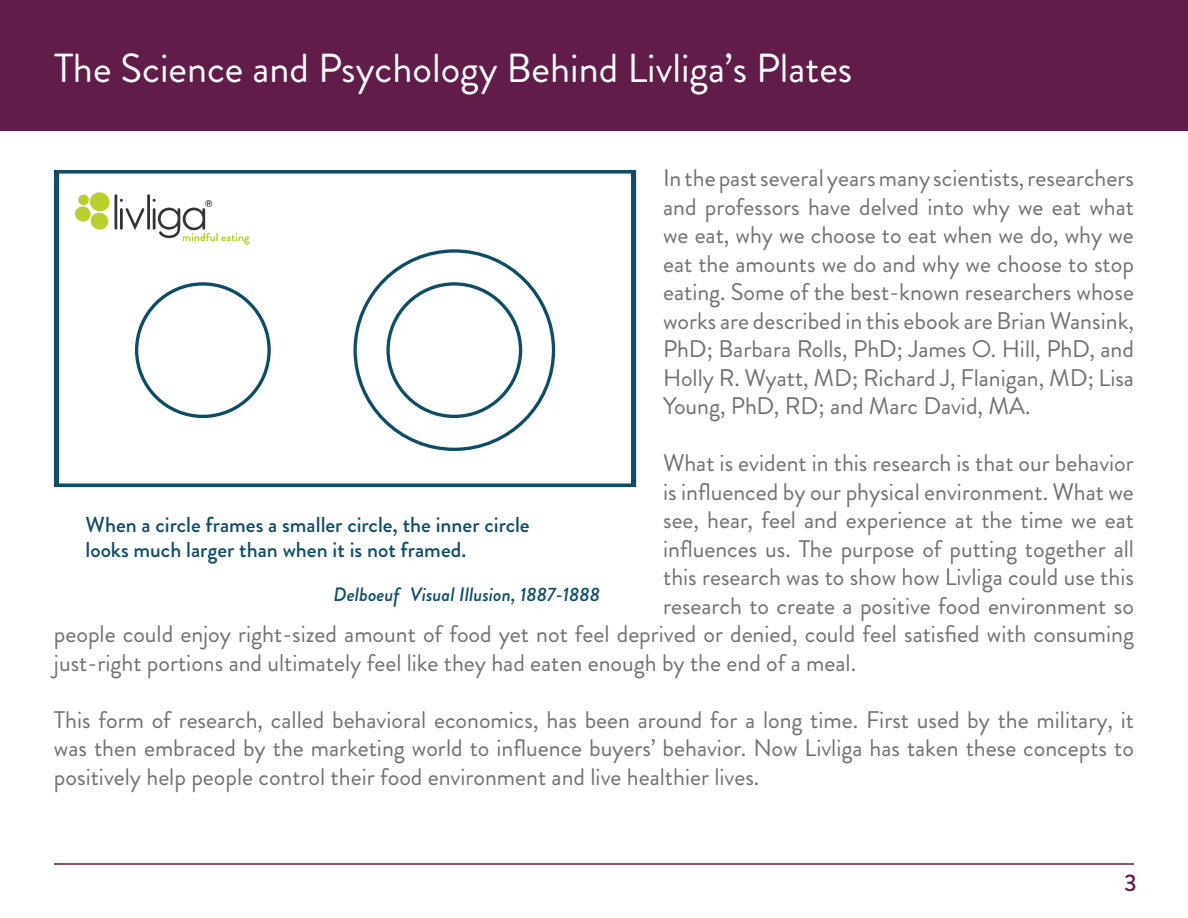
<style>
.page{position:relative;width:1188px;height:918px;background:#fff}
.page>*{position:absolute;margin:0;border:0;box-sizing:border-box;transform-origin:0 0}
.t1{font:40.5px "Brandon Grotesque";color:#fff}
.t2{font:24px/28.5px "Brandon Grotesque";color:#707172;text-align:justify}
.t3{font:500 24px "Brandon Grotesque";color:#621c4a}
.t4{font:500 21.6px/25.3px "Brandon Grotesque";color:#0f4d66}
.t5{font:italic 500 19.35px "Brandon Grotesque";color:#0f4d66}
</style>
<div class="page">
<div style="left:0;top:0;width:1188px;height:131px;background:#611c4a"></div>
<hr style="left:54px;top:863px;width:1080px;height:2px;background:#621c4a">
<svg style="left:54px;top:170px;width:582px;height:317px"></svg>
<svg style="left:74px;top:191px;width:37px;height:40px"></svg>
<hr style="left:120px;top:208px;width:3px;height:22px;background:#333">
<hr style="left:147px;top:194px;width:3px;height:36px;background:#333">
<hr style="left:115px;top:194px;width:2px;height:36px;background:#333">
<svg style="left:125px;top:208px;width:20px;height:22px"></svg>
<svg style="left:153px;top:199px;width:96px;height:46px"></svg>
<h1 class="t1" style="left:54px;top:41px;width:800px">The Science and Psychology Behind Livliga’s Plates</h1>
<p class="t2" style="left:663px;top:164px;width:472px">In the past several years many scientists, researchers and professors have delved into why we eat what we eat, why we choose to eat when we do, why we eat the amounts we do and why we choose to stop eating. Some of the best-known researchers whose works are described in this ebook are Brian Wansink, PhD; Barbara Rolls, PhD; James O. Hill, PhD, and Holly R. Wyatt, MD; Richard J, Flanigan, MD; Lisa Young, PhD, RD; and Marc David, MA.</p>
<p class="t2" style="left:663px;top:449px;width:472px">What is evident in this research is that our behavior</p>
<p class="t2" style="left:663px;top:478px;width:472px">is influenced by our physical environment. What we</p>
<p class="t2" style="left:663px;top:506px;width:472px">see, hear, feel and experience at the time we eat</p>
<p class="t2" style="left:663px;top:535px;width:472px">influences us. The purpose of putting together all</p>
<p class="t2" style="left:663px;top:563px;width:472px">this research was to show how Livliga could use this</p>
<p class="t2" style="left:663px;top:592px;width:472px">research to create a positive food environment so</p>
<p class="t2" style="left:54px;top:620px;width:1082px">people could enjoy right-sized amount of food yet not feel deprived or denied, could feel satisfied with consuming</p>
<p class="t2" style="left:54px;top:649px;width:804px">just-right portions and ultimately feel like they had eaten enough by the end of a meal.</p>
<p class="t2" style="left:54px;top:706px;width:1082px">This form of research, called behavioral economics, has been around for a long time. First used by the military, it was then embraced by the marketing world to influence buyers’ behavior. Now Livliga has taken these concepts to positively help people control their food environment and live healthier lives.</p>
<p class="t4" style="left:86px;top:512px;width:446px">When a circle frames a smaller circle, the inner circle looks much larger than when it is not framed.</p>
<p class="t5" style="left:334px;top:581px;width:268px">Delboeuf Visual Illusion, 1887-1888</p>
<p class="t3" style="left:1124px;top:866px;width:14px">3</p>
</div>
